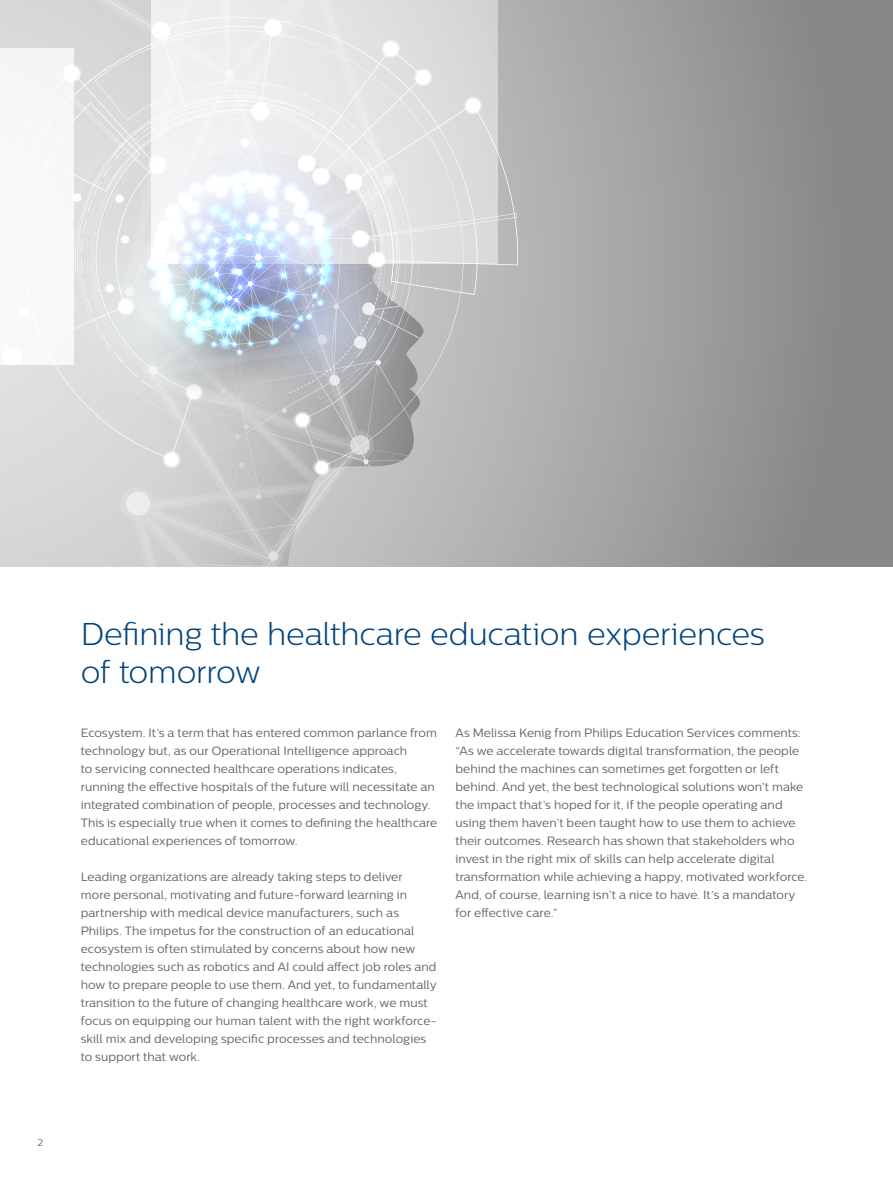
<style>
.page{position:relative;width:893px;height:1188px;background:#fff}
.page>*{position:absolute;margin:0;border:0;box-sizing:border-box;transform-origin:0 0}
.t1{font:300 31.5px/37.8px "Centrale Sans";letter-spacing:-.005em;color:#00447c}
.t2{font:12px/18px "Centrale Sans";letter-spacing:.005em;color:#636466}
.t3{font:9.75px "Centrale Sans";color:#636466}
</style>
<div class="page">
<svg style="left:0;top:0;width:893px;height:567px;background:#9b9b9b"></svg>
<svg style="left:87px;top:0;width:306px;height:17px;background:#e4e4e4"></svg>
<svg style="left:0;top:17px;width:518px;height:550px"></svg>
<p class="t3" style="left:38px;top:1137px;width:7px">2</p>
<h1 class="t1" style="left:81px;top:615px;width:686px">Defining the healthcare education experiences of tomorrow</h1>
<p class="t2" style="left:81px;top:724px;width:358px">Ecosystem. It’s a term that has entered common parlance from technology but, as our Operational Intelligence approach<br>to servicing connected healthcare operations indicates, running the effective hospitals of the future will necessitate an integrated combination of people, processes and technology.<br>This is especially true when it comes to defining the healthcare educational experiences of tomorrow.</p>
<p class="t2" style="left:81px;top:868px;width:357px">Leading organizations are already taking steps to deliver<br>more personal, motivating and future-forward learning in partnership with medical device manufacturers, such as Philips. The impetus for the construction of an educational ecosystem is often stimulated by concerns about how new technologies such as robotics and AI could affect job roles and how to prepare people to use them. And yet, to fundamentally transition to the future of changing healthcare work, we must focus on equipping our human talent with the right workforce&shy;skill mix and developing specific processes and technologies to support that work.</p>
<p class="t2" style="left:455px;top:724px;width:353px">As Melissa Kenig from Philips Education Services comments: “As we accelerate towards digital transformation, the people behind the machines can sometimes get forgotten or left behind. And yet, the best technological solutions won’t make the impact that’s hoped for it, if the people operating and using them haven’t been taught how to use them to achieve their outcomes. Research has shown that stakeholders who invest in the right mix of skills can help accelerate digital transformation while achieving a happy, motivated workforce.<br>And, of course, learning isn’t a nice to have. It’s a mandatory for effective care.”</p>
</div>
